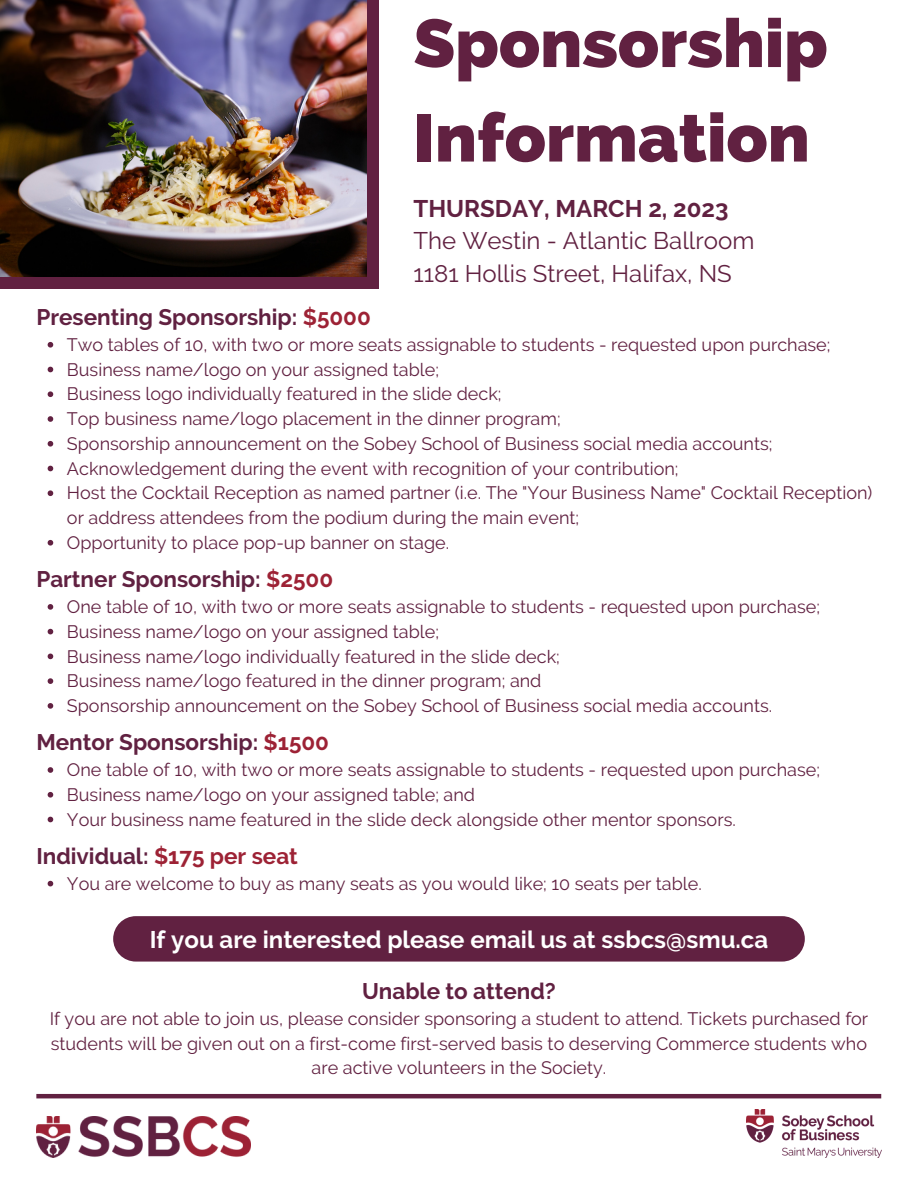
<style>
.page{position:relative;width:918px;height:1188px;background:#fff}
.page>*{position:absolute;margin:0;border:0;box-sizing:border-box;transform-origin:0 0}
.t1{font:800 67.5px/94.5px "Raleway";color:#612141}
.t2{font:24px/32.7px "Raleway";color:#612141}
.t3{font:700 24px "Raleway";color:#fff}
.t4{font:700 24px "Raleway";color:#612141}
.t5{font:700 22.5px "Raleway";color:#612141}
.t6{font:18px/24.8px "Raleway";color:#612141}
.s1{color:#9d2235}
</style>
<div class="page">
<div style="left:0;top:0;width:379px;height:288px;background:#612141"></div>
<img style="left:0;top:0;width:366px;height:277px">
<svg style="left:48px;top:342px;width:5px;height:6px"></svg>
<svg style="left:48px;top:367px;width:5px;height:5px"></svg>
<svg style="left:48px;top:391px;width:5px;height:6px"></svg>
<svg style="left:48px;top:416px;width:5px;height:6px"></svg>
<svg style="left:48px;top:441px;width:5px;height:6px"></svg>
<svg style="left:48px;top:466px;width:5px;height:5px"></svg>
<svg style="left:48px;top:490px;width:5px;height:6px"></svg>
<svg style="left:48px;top:540px;width:5px;height:6px"></svg>
<svg style="left:48px;top:604px;width:5px;height:6px"></svg>
<svg style="left:48px;top:629px;width:5px;height:5px"></svg>
<svg style="left:48px;top:654px;width:5px;height:5px"></svg>
<svg style="left:48px;top:678px;width:5px;height:6px"></svg>
<svg style="left:48px;top:703px;width:5px;height:6px"></svg>
<svg style="left:48px;top:767px;width:5px;height:6px"></svg>
<svg style="left:48px;top:792px;width:5px;height:6px"></svg>
<svg style="left:48px;top:817px;width:5px;height:5px"></svg>
<svg style="left:48px;top:881px;width:5px;height:5px"></svg>
<hr style="left:36px;top:1094px;width:845px;height:4px;background:#612141">
<img style="left:746px;top:1110px;width:135px;height:48px">
<img style="left:36px;top:1117px;width:214px;height:40px">
<div style="left:113px;top:916px;width:692px;height:46px;background:#612141;border-radius:23px"></div>
<p class="t5" style="left:36px;top:304px;width:336px">Presenting Sponsorship: <span class="s1">$5000</span></p>
<h1 class="t1" style="left:414px;top:-4px;width:416px">Sponsorship<br>Information</h1>
<h2 class="t4" style="left:414px;top:194px;width:316px">THURSDAY, MARCH 2, 2023</h2>
<h2 class="t2" style="left:414px;top:224px;width:342px">The Westin - Atlantic Ballroom<br>1181 Hollis Street, Halifax, NS</h2>
<p class="t6" style="left:67px;top:332px;width:807px">Two tables of 10, with two or more seats assignable to students - requested upon purchase; Business name/logo on your assigned table;<br>Business logo individually featured in the slide deck;<br>Top business name/logo placement in the dinner program;<br>Sponsorship announcement on the Sobey School of Business social media accounts; Acknowledgement during the event with recognition of your contribution;<br>Host the Cocktail Reception as named partner (i.e. The "Your Business Name" Cocktail Reception) or address attendees from the podium during the main event;<br>Opportunity to place pop-up banner on stage.</p>
<p class="t5" style="left:36px;top:566px;width:298px">Partner Sponsorship: <span class="s1">$2500</span></p>
<p class="t6" style="left:67px;top:594px;width:755px">One table of 10, with two or more seats assignable to students - requested upon purchase; Business name/logo on your assigned table;<br>Business name/logo individually featured in the slide deck;<br>Business name/logo featured in the dinner program; and<br>Sponsorship announcement on the Sobey School of Business social media accounts.</p>
<p class="t5" style="left:36px;top:729px;width:294px">Mentor Sponsorship: <span class="s1">$1500</span></p>
<p class="t6" style="left:67px;top:757px;width:755px">One table of 10, with two or more seats assignable to students - requested upon purchase;<br>Business name/logo on your assigned table; and<br>Your business name featured in the slide deck alongside other mentor sponsors.</p>
<p class="t5" style="left:36px;top:843px;width:263px">Individual: <span class="s1">$175 per seat</span></p>
<p class="t6" style="left:67px;top:871px;width:636px">You are welcome to buy as many seats as you would like; 10 seats per table.</p>
<h2 class="t3" style="left:150px;top:925px;width:620px">If you are interested please email us at ssbcs@smu.ca</h2>
<p class="t5" style="left:362px;top:978px;width:195px">Unable to attend?</p>
<p class="t6" style="left:50px;top:1006px;width:820px;text-align:center">If you are not able to join us, please consider sponsoring a student to attend. Tickets purchased for students will be given out on a first-come first-served basis to deserving Commerce students who are active volunteers in the Society.</p>
</div>
